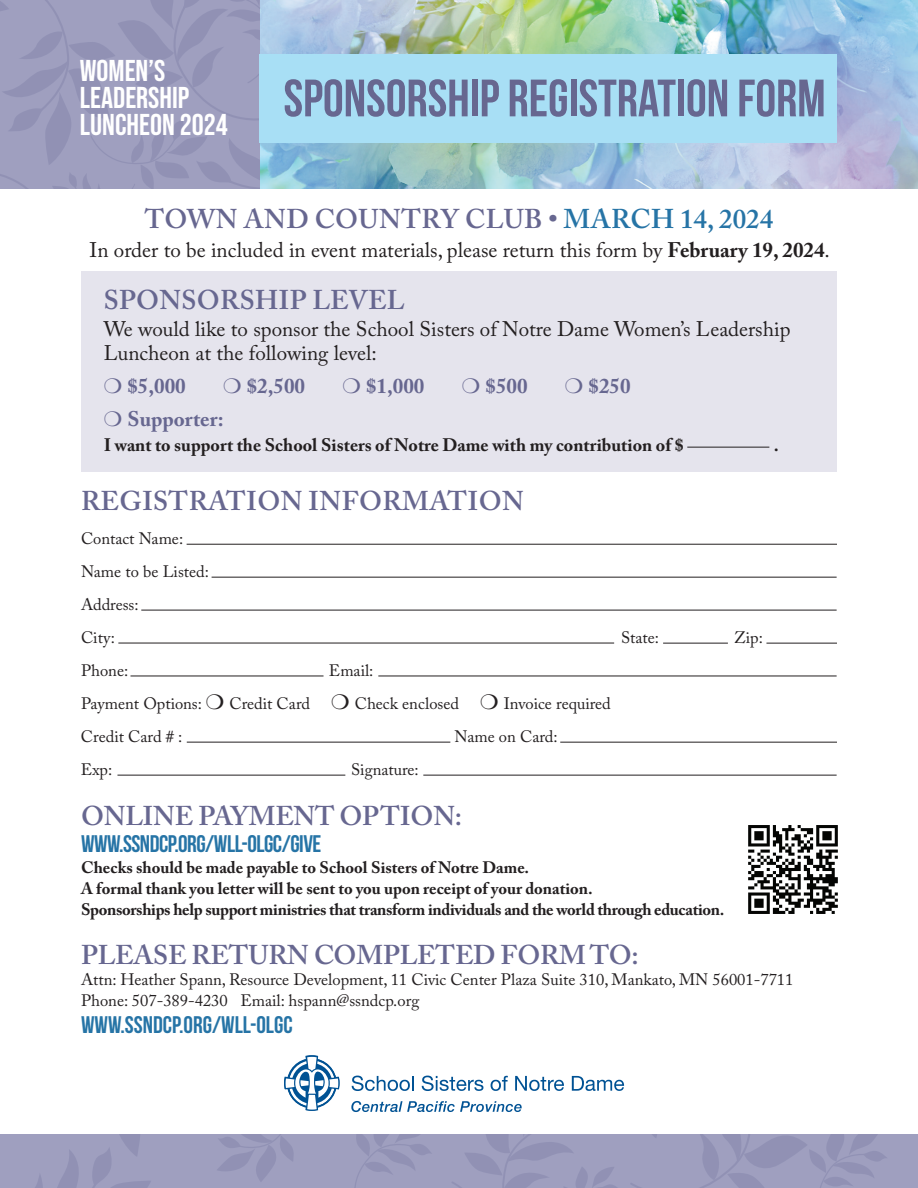
<style>
.page{position:relative;width:918px;height:1188px;background:#fff}
.page>*{position:absolute;margin:0;border:0;box-sizing:border-box;transform-origin:0 0}
.t1{font:52.5px "Bebas Neue";color:#676790}
.t2{font:30px/27px "Bebas Neue";color:#fff}
.t3{font:600 27px "Adobe Caslon Pro";letter-spacing:.005em;color:#676790}
.t4{font:24px "Bebas Neue";letter-spacing:-.02em;color:#2674a6}
.t5{font:24px "Bebas Neue";color:#2674a6}
.t6{font:21px/24px "Adobe Caslon Pro";color:#231f20}
.t7{font:700 21px "Adobe Caslon Pro";color:#676790}
.t8{font:700 18px "Adobe Caslon Pro";color:#231f20}
.t9{font:16.5px/33px "Adobe Caslon Pro";color:#231f20}
.t10{font:700 16.5px/21px "Adobe Caslon Pro";color:#231f20}
.s1{color:#2674a6}
.s2{font-weight:700}
</style>
<div class="page">
<img style="left:259px;top:0;width:659px;height:189px">
<svg style="left:0;top:0;width:259px;height:189px;background:#9b9bbc"></svg>
<div style="left:259px;top:54px;width:578px;height:89px;background:#a8dff5"></div>
<div style="left:81px;top:272px;width:756px;height:200px;background:#e5e4ed"></div>
<svg style="left:284px;top:1055px;width:56px;height:56px"></svg>
<svg style="left:352px;top:1076px;width:62px;height:15px"></svg>
<svg style="left:422px;top:1076px;width:61px;height:15px"></svg>
<svg style="left:491px;top:1076px;width:17px;height:15px"></svg>
<svg style="left:515px;top:1076px;width:49px;height:15px"></svg>
<svg style="left:572px;top:1076px;width:52px;height:15px"></svg>
<svg style="left:351px;top:1101px;width:171px;height:11px"></svg>
<hr style="left:687px;top:447px;width:82px;height:1px;background:#231f20">
<hr style="left:187px;top:544px;width:650px;height:1px;background:#231f20">
<hr style="left:212px;top:577px;width:625px;height:1px;background:#231f20">
<hr style="left:141px;top:610px;width:696px;height:1px;background:#231f20">
<hr style="left:118px;top:643px;width:496px;height:1px;background:#231f20">
<hr style="left:766px;top:643px;width:71px;height:1px;background:#231f20">
<hr style="left:663px;top:643px;width:65px;height:1px;background:#231f20">
<hr style="left:130px;top:676px;width:194px;height:1px;background:#231f20">
<hr style="left:378px;top:676px;width:459px;height:1px;background:#231f20">
<hr style="left:187px;top:742px;width:263px;height:1px;background:#231f20">
<hr style="left:560px;top:742px;width:277px;height:1px;background:#231f20">
<hr style="left:117px;top:775px;width:228px;height:1px;background:#231f20">
<hr style="left:423px;top:775px;width:414px;height:1px;background:#231f20">
<div style="left:0;top:1134px;width:918px;height:54px;background:#9f9fbf"></div>
<svg style="left:217px;top:1134px;width:76px;height:47px"></svg>
<svg style="left:35px;top:1134px;width:116px;height:54px"></svg>
<svg style="left:630px;top:1134px;width:257px;height:54px"></svg>
<svg style="left:355px;top:1134px;width:76px;height:53px"></svg>
<svg style="left:452px;top:1134px;width:165px;height:54px"></svg>
<img style="left:748px;top:825px;width:90px;height:89px">
<h2 class="t2" style="left:80px;top:57px;width:111px">WOMEN’S<br>LEADERSHIP</h2>
<h1 class="t1" style="left:80px;top:69px;width:747px"><sub>LUNCHEON</sub> <sub>2024</sub> SPONSORSHIP REGISTRATION FORM</h1>
<h3 class="t3" style="left:145px;top:203px;width:630px">TOWN AND COUNTRY CLUB • <span class="s1">MARCH 14, 2024</span></h3>
<p class="t6" style="left:90px;top:237px;width:742px">In order to be included in event materials, please return this form by <span class="s2">February 19, 2024</span>.</p>
<h3 class="t3" style="left:104px;top:284px;width:302px">SPONSORSHIP LEVEL</h3>
<p class="t6" style="left:104px;top:316px;width:688px">We would like to sponsor the School Sisters of Notre Dame Women’s Leadership<br>Luncheon at the following level:</p>
<p class="t7" style="left:104px;top:373px;width:84px">❍ $5,000</p>
<p class="t7" style="left:223px;top:373px;width:84px">❍ $2,500</p>
<p class="t7" style="left:342px;top:373px;width:84px">❍ $1,000</p>
<p class="t7" style="left:462px;top:373px;width:67px">❍ $500</p>
<p class="t7" style="left:565px;top:373px;width:67px">❍ $250</p>
<p class="t7" style="left:104px;top:406px;width:121px">❍ Supporter:</p>
<p class="t8" style="left:104px;top:434px;width:582px">I want to support the School Sisters of Notre Dame with my contribution of $</p>
<p class="t8" style="left:774px;top:434px;width:7px">.</p>
<h3 class="t3" style="left:81px;top:485px;width:444px">REGISTRATION INFORMATION</h3>
<p class="t9" style="left:81px;top:521px;width:130px">Contact Name:<br>Name to be Listed:<br>Address:<br>City:</p>
<p class="t9" style="left:81px;top:653px;width:49px">Phone:</p>
<p class="t9" style="left:81px;top:653px;width:531px;text-indent:248px">Email:<br>Payment Options: ❍ Credit Card ❍ Check enclosed ❍ Invoice required<br>Credit Card # :</p>
<p class="t9" style="left:454px;top:719px;width:105px">Name on Card:</p>
<p class="t9" style="left:81px;top:752px;width:33px">Exp:</p>
<p class="t9" style="left:351px;top:752px;width:69px">Signature:</p>
<p class="t9" style="left:621px;top:620px;width:40px">State:</p>
<p class="t9" style="left:734px;top:620px;width:30px">Zip:</p>
<h3 class="t3" style="left:81px;top:800px;width:382px">ONLINE PAYMENT OPTION:</h3>
<h3 class="t4" style="left:81px;top:830px;width:242px">WWW.SSNDCP.ORG/WLL-OLGC/GIVE</h3>
<p class="t10" style="left:81px;top:857px;width:645px">Checks should be made payable to School Sisters of Notre Dame.<br>A formal thank you letter will be sent to you upon receipt of your donation.<br>Sponsorships help support ministries that transform individuals and the world through education.</p>
<h3 class="t3" style="left:81px;top:939px;width:559px">PLEASE RETURN COMPLETED FORM TO:</h3>
<p class="t9" style="left:81px;top:969px;width:714px;line-height:21px">Attn: Heather Spann, Resource Development, 11 Civic Center Plaza Suite 310, Mankato, MN 56001-7711<br>Phone: 507-389-4230 Email: hspann@ssndcp.org</p>
<h3 class="t5" style="left:81px;top:1012px;width:213px">WWW.SSNDCP.ORG/WLL-OLGC</h3>
</div>
